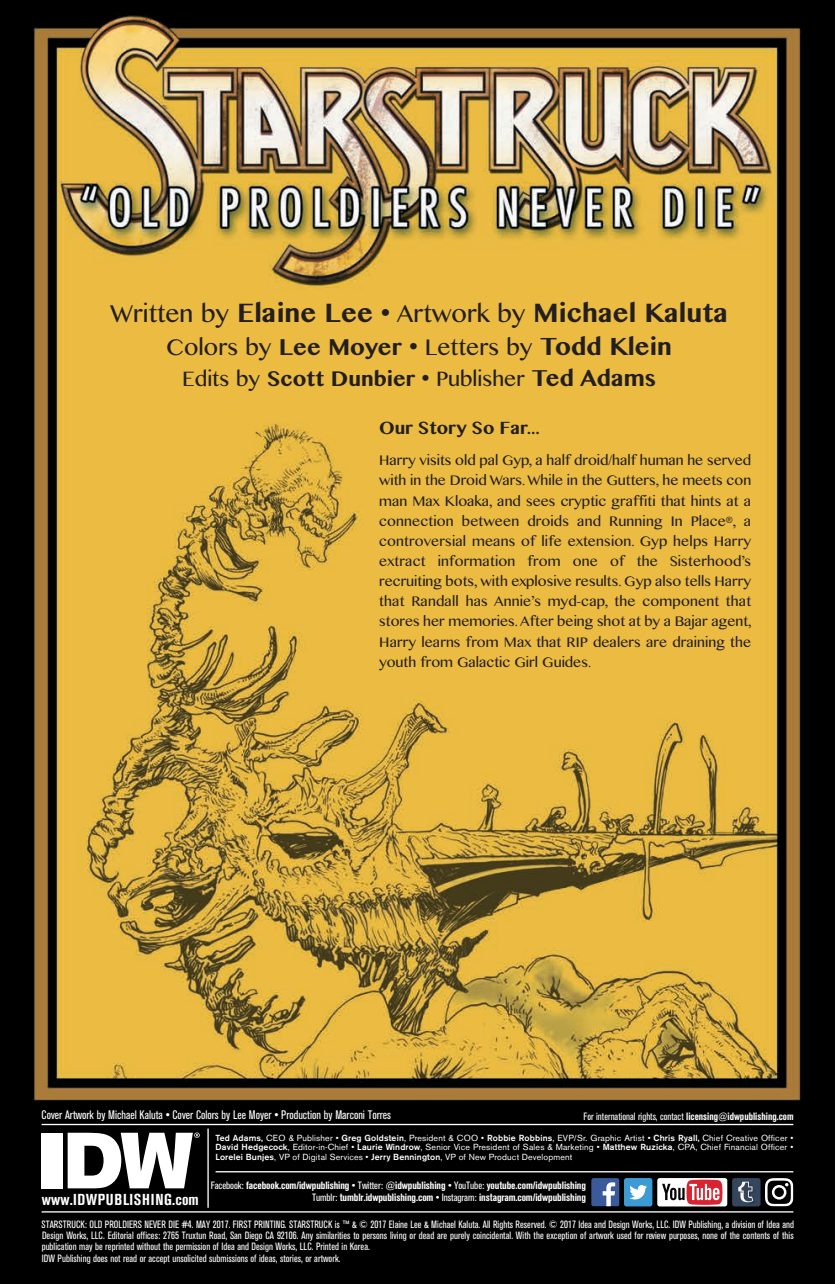
<style>
.page{position:relative;width:835px;height:1284px;background:#fff}
.page>*{position:absolute;margin:0;border:0;box-sizing:border-box;transform-origin:0 0}
.t1{font:700 26.25px "Lao MN";color:#231f20}
.t2{font:22.75px "Lao MN";color:#231f20}
.t3{font:21px "Lao MN";color:#231f20}
.t4{font:700 17.5px "Lao MN";color:#231f20}
.t5{font:700 condensed 15.75px "Akzidenz Grotesk BE";letter-spacing:.035em;color:#fff;scale:1.04 1}
.t6{font:14px/20.1px "Lao MN";color:#231f20;text-align:justify}
.t7{font:condensed 12.25px "Akzidenz Grotesk BE";color:#fff}
.t8{font:condensed 10.5px/11.4px "Akzidenz Grotesk BE";letter-spacing:.005em;color:#fff}
.t9{font:700 condensed 10.5px/12.2px "Akzidenz Grotesk BE";letter-spacing:-.01em;color:#fff;text-align:right;scale:1.05 1}
.t10{font:8.75px/9.6px "Akzidenz Grotesk BE";letter-spacing:.015em;color:#fff;text-align:justify}
.s1{font-weight:400;font-size:24.5px}
.s2{font-weight:700}
.s3{font-weight:700;font-size:24.5px}
.s4{font-weight:700;font-size:22.75px}
.s5{font-weight:500}
.s6{font-weight:400}
</style>
<div class="page">
<img style="left:0;top:0;width:835px;height:1284px">
<div style="left:42px;top:1132px;width:21px;height:56px;background:#fff"></div>
<svg style="left:68px;top:1132px;width:132px;height:56px"></svg>
<hr style="left:42px;top:1211px;width:751px;height:1px;background:#fff">
<hr style="left:42px;top:1123px;width:751px;height:2px;background:#fff">
<hr style="left:216px;top:1171px;width:577px;height:1px;background:#fff">
<hr style="left:207px;top:1128px;width:2px;height:79px;background:#fff">
<div style="left:624px;top:1178px;width:28px;height:28px;background:#3c9bd5;border-radius:3px"></div>
<svg style="left:629px;top:1185px;width:18px;height:14px"></svg>
<div style="left:591px;top:1178px;width:28px;height:28px;background:#3b5a9a;border-radius:2px"></div>
<svg style="left:602px;top:1182px;width:13px;height:24px"></svg>
<svg style="left:657px;top:1178px;width:70px;height:28px"></svg>
<svg style="left:662px;top:1179px;width:60px;height:25px"></svg>
<svg style="left:765px;top:1178px;width:28px;height:28px"></svg>
<div style="left:732px;top:1178px;width:28px;height:28px;background:#35465c;border-radius:3px"></div>
<svg style="left:738px;top:1181px;width:17px;height:22px"></svg>
<h1 class="t1" style="left:110px;top:297px;width:619px"><span class="s1">Written by</span> Elaine Lee <span class="s1">• Artwork by</span> Michael Kaluta</h1>
<h2 class="t2" style="left:166px;top:334px;width:507px">Colors by <span class="s2">Lee Moyer</span> • Letters by <span class="s3">Todd Klein</span></h2>
<h3 class="t3" style="left:182px;top:366px;width:475px">Edits by <span class="s2">Scott Dunbier</span> • Publisher <span class="s4">Ted Adams</span></h3>
<h3 class="t4" style="left:379px;top:417px;width:162px">Our Story So Far...</h3>
<p class="t6" style="left:379px;top:450px;width:374px">Harry visits old pal Gyp, a half droid/half human he served with in the Droid Wars. While in the Gutters, he meets con man Max Kloaka, and sees cryptic graffiti that hints at a connection between droids and Running In Place<sup>®</sup>, a controversial means of life extension. Gyp helps Harry extract information from one of the Sisterhood’s recruiting bots, with explosive results. Gyp also tells Harry that Randall has Annie’s myd-cap, the component that stores her memories. After being shot at by a Bajar agent, Harry learns from Max that RIP dealers are draining the youth from Galactic Girl Guides.</p>
<p class="t7" style="left:42px;top:1110px;width:351px">Cover Artwork by Michael Kaluta • Cover Colors by Lee Moyer • Production by Marconi Torres</p>
<p class="t8" style="left:583px;top:1111px;width:211px">For international rights, contact <span class="s2">licensing@idwpublishing.com</span></p>
<p class="t10" style="left:215px;top:1133px;width:579px"><span class="s5">Ted Adams,</span> CEO &amp; Publisher • <span class="s5">Greg Goldstein</span>, President &amp; COO • <span class="s5">Robbie Robbins</span>, EVP/Sr. Graphic Artist • <span class="s5">Chris Ryall,</span> Chief Creative Officer • <span class="s5">David Hedgecock</span>, Editor-in-Chief • <span class="s5">Laurie Windrow</span>, Senior Vice President of Sales &amp; Marketing • <span class="s5">Matthew Ruzicka</span>, CPA, Chief Financial Officer • <span class="s5">Lorelei Bunjes</span>, VP of Digital Services • <span class="s5">Jerry Bennington</span>, VP of New Product Development</p>
<h3 class="t5" style="left:42px;top:1193px;width:152px">www.IDWPUBLISHING.com</h3>
<p class="t9" style="left:211px;top:1180px;width:359px"><span class="s6">Facebook:</span> facebook.com/idwpublishing <span class="s6">• Twitter:</span> @idwpublishing <span class="s6">• YouTube:</span> youtube.com/idwpublishing<br><span class="s6">Tumblr:</span> tumblr.idwpublishing.com <span class="s6">• Instagram:</span> instagram.com/idwpublishing</p>
<p class="t8" style="left:42px;top:1219px;width:754px">STARSTRUCK: OLD PROLDIERS NEVER DIE #4. MAY 2017. FIRST PRINTING. STARSTRUCK is ™ &amp; © 2017 Elaine Lee &amp; Michael Kaluta. All Rights Reserved. © 2017 Idea and Design Works, LLC. IDW Publishing, a division of Idea and Design Works, LLC. Editorial offices: 2765 Truxtun Road, San Diego CA 92106. Any similarities to persons living or dead are purely coincidental. With the exception of artwork used for review purposes, none of the contents of this publication may be reprinted without the permission of Idea and Design Works, LLC. Printed in Korea.<br>IDW Publishing does not read or accept unsolicited submissions of ideas, stories, or artwork.</p>
</div>
